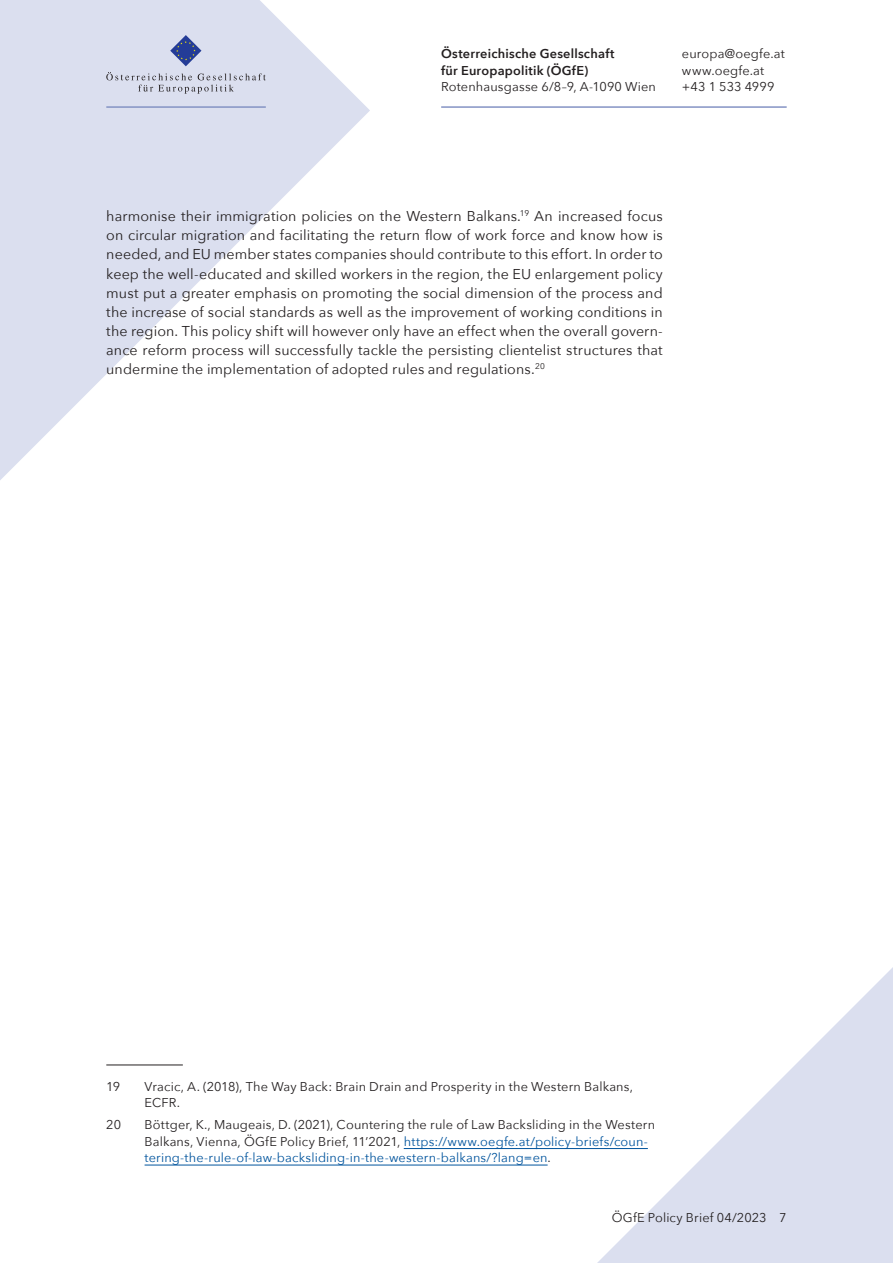
<style>
.page{position:relative;width:893px;height:1263px;background:#fff}
.page>*{position:absolute;margin:0;border:0;box-sizing:border-box;transform-origin:0 0}
.p{font:14.25px/19.2px "Avenir Next";letter-spacing:.005em;color:#231f20;text-align:justify}
.Fußnoten{font:12.75px/16.5px "Avenir Next";letter-spacing:.01em;color:#231f20}
.p-2{font:12.75px "Avenir Next";letter-spacing:.015em;color:#231f20}
.p-3{font:600 12.75px/16.5px "Avenir Next";letter-spacing:.02em;color:#231f20}
.p_Pagina{font:12.75px "Avenir Next";letter-spacing:.01em;color:#231f20}
.s1{color:#01549d}
</style>
<div class="page">
<svg style="left:0;top:0;width:370px;height:480px;fill:#dbdfef"></svg>
<svg style="left:597px;top:967px;width:296px;height:296px"></svg>
<hr style="left:441px;top:106px;width:346px;height:2px;background:#8493c4">
<hr style="left:106px;top:106px;width:160px;height:2px;background:#8493c4">
<svg style="left:170px;top:35px;width:31px;height:31px"></svg>
<svg style="left:106px;top:72px;width:160px;height:22px;background:#c9cddb"></svg>
<hr style="left:106px;top:1064px;width:77px;height:1px;background:#231f20">
<hr style="left:404px;top:1148px;width:244px;height:1px;background:#01549d">
<hr style="left:145px;top:1165px;width:403px;height:1px;background:#01549d">
<p class="p-3" style="left:441px;top:45px;width:175px">Österreichische Gesellschaft für Europapolitik (ÖGfE)</p>
<p class="p-2" style="left:441px;top:76px;width:216px">Rotenhausgasse 6/8–9, A-1090 Wien</p>
<p class="p-2" style="left:682px;top:43px;width:104px">europa@oegfe.at</p>
<p class="p-2" style="left:682px;top:60px;width:84px">www.oegfe.at</p>
<p class="p-2" style="left:682px;top:76px;width:94px">+43 1 533 4999</p>
<p class="p" style="left:106px;top:206px;width:558px">harmonise their immigration policies on the Western Balkans.<sup>19</sup> An increased focus on circular migration and facilitating the return flow of work force and know how is needed, and EU member states companies should contribute to this effort. In order to keep the well-educated and skilled workers in the region, the EU enlargement policy must put a greater emphasis on promoting the social dimension of the process and the increase of social standards as well as the improvement of working conditions in the region. This policy shift will however only have an effect when the overall govern&shy;ance reform process will successfully tackle the persisting clientelist structures that undermine the implementation of adopted rules and regulations.<sup>20</sup></p>
<p class="Fußnoten" style="left:106px;top:1077px;width:16px">19</p>
<p class="Fußnoten" style="left:145px;top:1077px;width:490px">Vracic, A. (2018), The Way Back: Brain Drain and Prosperity in the Western Balkans,<br>ECFR.</p>
<p class="Fußnoten" style="left:106px;top:1116px;width:16px">20</p>
<p class="Fußnoten" style="left:145px;top:1116px;width:512px">Böttger, K., Maugeais, D. (2021), Countering the rule of Law Backsliding in the Western<br>Balkans, Vienna, ÖGfE Policy Brief, 11’2021, <span class="s1">https://www.oegfe.at/policy-briefs/coun&shy;tering-the-rule-of-law-backsliding-in-the-western-balkans/?lang=en</span>.</p>
<p class="p_Pagina" style="left:612px;top:1206px;width:176px">ÖGfE Policy Brief 04/2023 7</p>
</div>
